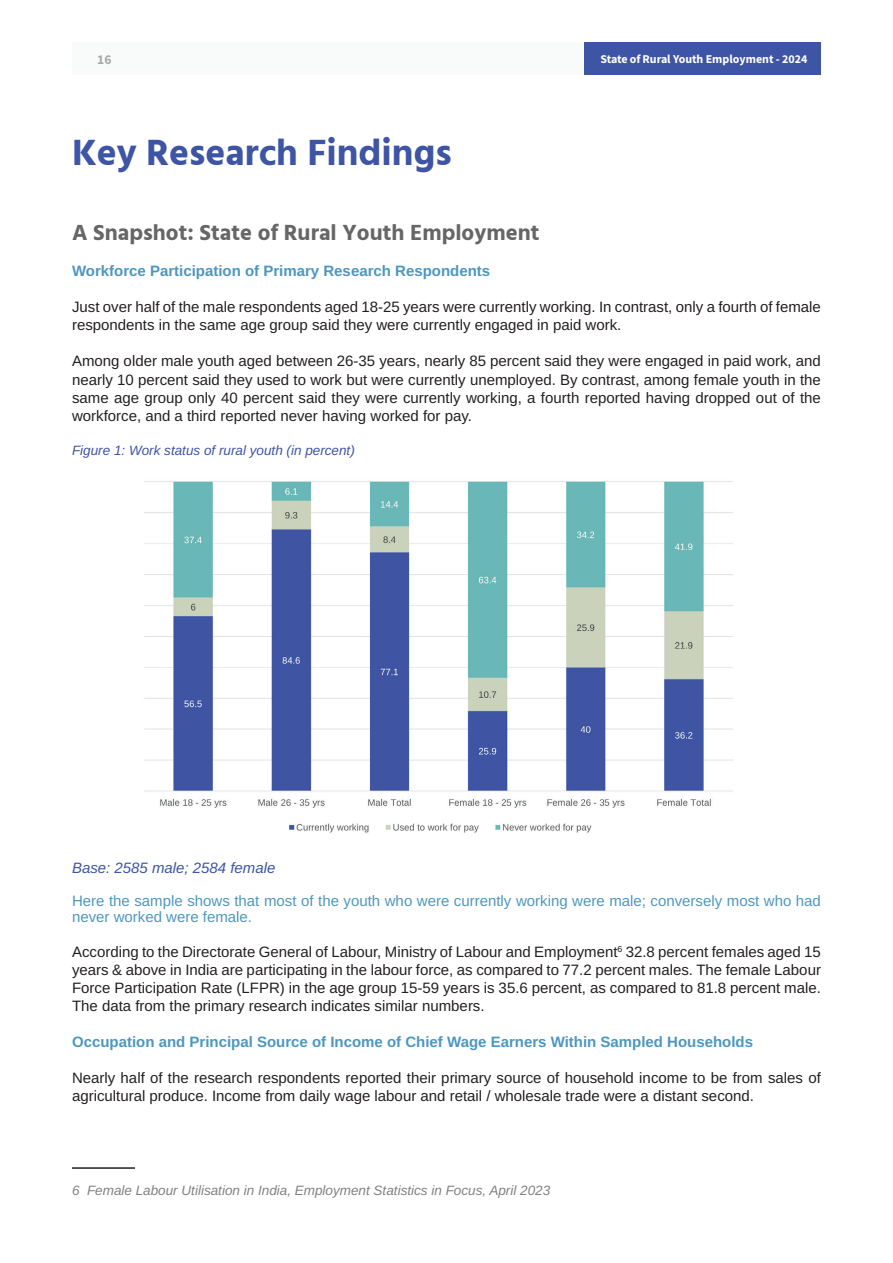
<style>
.page{position:relative;width:893px;height:1263px;background:#fff}
.page>*{position:absolute;margin:0;border:0;box-sizing:border-box;transform-origin:0 0}
.t1{font:700 37.5px "Hind Siliguri";color:#3e54a4}
.t2{font:700 22.5px "Hind Siliguri";color:#666}
.t3{font:15px/18px "Arimo";color:#231f20}
.t4{font:700 15px "Arimo";color:#4c96bf}
.t5{font:15px/16.5px "Arimo";color:#4d97be}
.t6{font:italic 15px "Arimo";color:#3e54a4}
.t7{font:italic 13.5px "Arimo";color:#808180}
.t8{font:italic 13.5px "Arimo";color:#3e54a4}
.t9{font:13.5px "Source Sans Variable";color:#a9a9a9}
.t10{font:12px "Source Sans Variable";color:#fff}
</style>
<div class="page">
<div style="left:584px;top:43px;width:236px;height:32px;background:#3e54a4"></div>
<div style="left:73px;top:43px;width:511px;height:32px;background:#f9fafa"></div>
<img style="left:144px;top:481px;width:589px;height:352px">
<hr style="left:72px;top:1167px;width:63px;height:2px;background:#231f20">
<p class="t9" style="left:97px;top:52px;width:16px">16</p>
<p class="t10" style="left:600px;top:52px;width:209px">State of Rural Youth Employment - 2024</p>
<h1 class="t1" style="left:72px;top:123px;width:381px">Key Research Findings</h1>
<h2 class="t2" style="left:72px;top:215px;width:469px">A Snapshot: State of Rural Youth Employment</h2>
<p class="t4" style="left:72px;top:261px;width:420px">Workforce Participation of Primary Research Respondents</p>
<p class="t3" style="left:72px;top:299px;width:750px">Just over half of the male respondents aged 18-25 years were currently working. In contrast, only a fourth of female respondents in the same age group said they were currently engaged in paid work.</p>
<p class="t3" style="left:72px;top:353px;width:750px;text-align:justify">Among older male youth aged between 26-35 years, nearly 85 percent said they were engaged in paid work, and nearly 10 percent said they used to work but were currently unemployed. By contrast, among female youth in the same age group only 40 percent said they were currently working, a fourth reported having dropped out of the workforce, and a third reported never having worked for pay.</p>
<p class="t8" style="left:72px;top:441px;width:284px">Figure 1: Work status of rural youth (in percent)</p>
<p class="t6" style="left:72px;top:857px;width:205px">Base: 2585 male; 2584 female</p>
<p class="t5" style="left:72px;top:893px;width:750px">Here the sample shows that most of the youth who were currently working were male; conversely most who had never worked were female.</p>
<p class="t3" style="left:72px;top:943px;width:750px;text-align:justify">According to the Directorate General of Labour, Ministry of Labour and Employment<sup>6</sup> 32.8 percent females aged 15 years &amp; above in India are participating in the labour force, as compared to 77.2 percent males. The female Labour Force Participation Rate (LFPR) in the age group 15-59 years is 35.6 percent, as compared to 81.8 percent male.<br>The data from the primary research indicates similar numbers.</p>
<p class="t4" style="left:72px;top:1031px;width:683px">Occupation and Principal Source of Income of Chief Wage Earners Within Sampled Households</p>
<p class="t3" style="left:72px;top:1069px;width:750px">Nearly half of the research respondents reported their primary source of household income to be from sales of agricultural produce. Income from daily wage labour and retail / wholesale trade were a distant second.</p>
<p class="t7" style="left:72px;top:1181px;width:480px">6 Female Labour Utilisation in India, Employment Statistics in Focus, April 2023</p>
</div>
